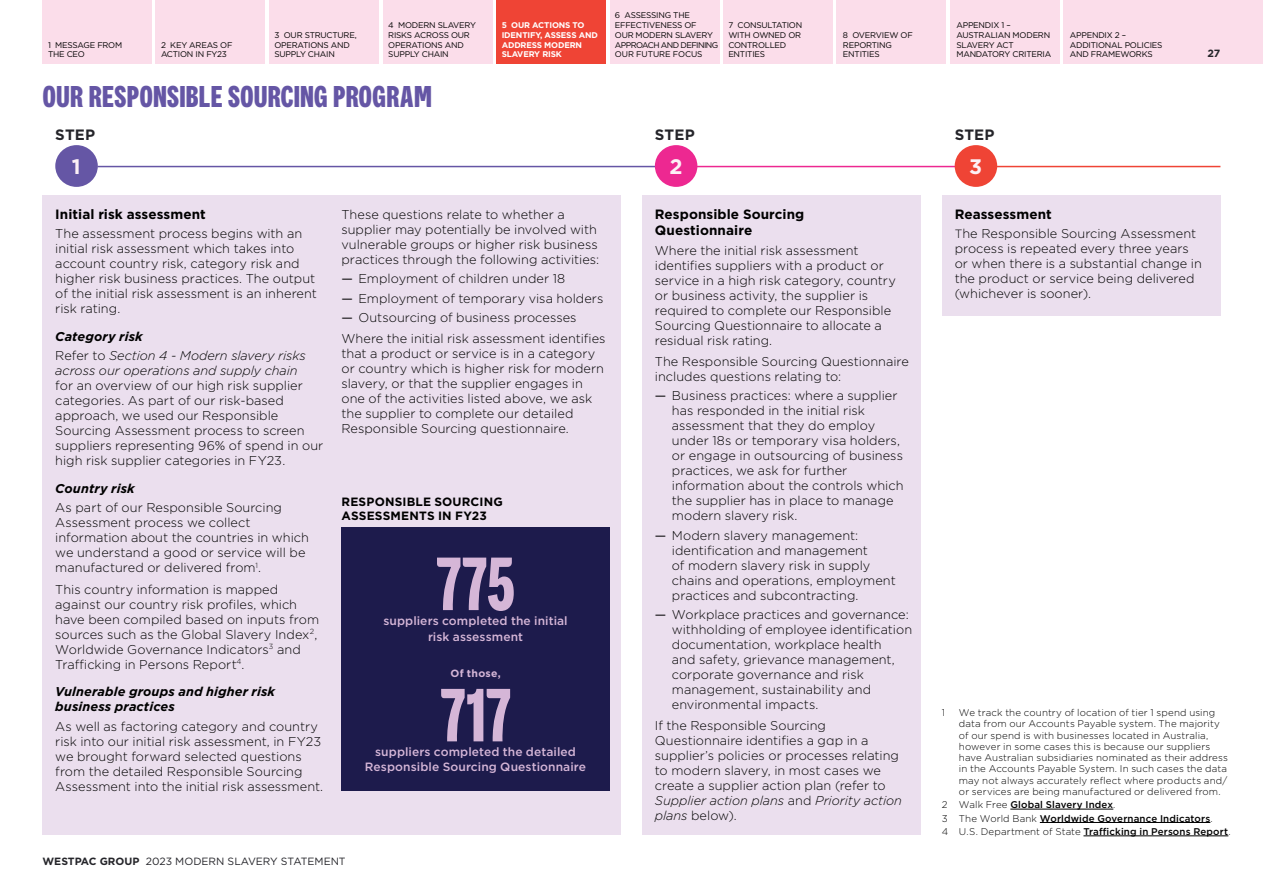
<style>
.page{position:relative;width:1263px;height:893px;background:#fff}
.page>*{position:absolute;margin:0;border:0;box-sizing:border-box;transform-origin:0 0}
.t1{font:700 75px "Westpac";color:#d5b6d7;scale:.9 1}
.t2{font:700 30px "Westpac";color:#6556a5}
.t3{font:700 21px "Gotham";color:#fdf0f6}
.t4{font:700 15px "Gotham";letter-spacing:.01em;color:#25252a}
.t5{font:700 13.5px/16.5px "Gotham";letter-spacing:.005em;color:#000}
.t6{font:300 12.75px/15px "Gotham";color:#000}
.t7{font:italic 700 12.75px/15px "Gotham";letter-spacing:.01em;color:#000}
.t8{font:500 12px/15.8px "Gotham";letter-spacing:.005em;color:#d5b6d7;text-align:center}
.t9{font:700 12px/13.5px "Gotham";letter-spacing:.015em;color:#000}
.t10{font:10.5px "Gotham";color:#25252a}
.t11{font:700 10.5px "Gotham";letter-spacing:.025em;color:#d5b6d7}
.t12{font:700 10.5px "Gotham";color:#25252a}
.t13{font:300 9.75px/11.2px "Gotham";letter-spacing:.01em;color:#000}
.t14{font:500 9.75px/13.4px "Gotham";letter-spacing:.015em;color:#000}
.t15{font:8.25px/9.8px "Gotham";letter-spacing:-.025em;color:#000}
.t16{font:700 8.25px/9.8px "Gotham";letter-spacing:-.02em;color:#fff}
.s1{font-style:italic}
.s2{font-weight:400}
.s3{font-weight:700}
.s4{font-size:12px}
.s5{font-weight:300}
</style>
<div class="page">
<hr style="left:979px;top:166px;width:241px;height:1px;background:#ef4435">
<hr style="left:689px;top:166px;width:267px;height:1px;background:#ed2891">
<div style="left:43px;top:196px;width:578px;height:639px;background:#ebdfee"></div>
<div style="left:642px;top:196px;width:279px;height:639px;background:#ebdfee"></div>
<div style="left:942px;top:196px;width:278px;height:120px;background:#ebdfee"></div>
<div style="left:955px;top:145px;width:42px;height:42px;background:#ef4435;border-radius:50%"></div>
<hr style="left:97px;top:166px;width:567px;height:1px;background:#6556a5">
<hr style="left:1010px;top:809px;width:103px;height:1px;background:#000">
<hr style="left:1040px;top:822px;width:170px;height:1px;background:#000">
<hr style="left:1083px;top:836px;width:145px;height:1px;background:#000">
<div style="left:55px;top:145px;width:43px;height:42px;background:#6556a5;border-radius:50%"></div>
<div style="left:341px;top:527px;width:269px;height:264px;background:#1d1b4c"></div>
<div style="left:655px;top:145px;width:42px;height:42px;background:#ed2891;border-radius:50%"></div>
<div style="left:610px;top:0;width:109px;height:64px;background:#fbddea"></div>
<div style="left:723px;top:0;width:110px;height:64px;background:#fbddea"></div>
<div style="left:836px;top:0;width:110px;height:64px;background:#fbddea"></div>
<div style="left:950px;top:0;width:110px;height:64px;background:#fbddea"></div>
<div style="left:1063px;top:0;width:200px;height:64px;background:#fbddea"></div>
<div style="left:383px;top:0;width:109px;height:64px;background:#fbddea"></div>
<div style="left:269px;top:0;width:110px;height:64px;background:#fbddea"></div>
<div style="left:156px;top:0;width:109px;height:64px;background:#fbddea"></div>
<div style="left:43px;top:0;width:109px;height:64px;background:#fbddea"></div>
<div style="left:496px;top:0;width:110px;height:64px;background:#ef4435"></div>
<p class="t15" style="left:615px;top:10px;width:105px">6 ASSESSING THE<br>EFFECTIVENESS OF<br>OUR MODERN SLAVERY<br>APPROACH AND DEFINING<br>OUR FUTURE FOCUS</p>
<p class="t15" style="left:728px;top:20px;width:75px">7 CONSULTATION<br>WITH OWNED OR<br>CONTROLLED<br>ENTITIES</p>
<p class="t15" style="left:843px;top:30px;width:71px">8 OVERVIEW OF<br>REPORTING<br>ENTITIES</p>
<p class="t15" style="left:956px;top:20px;width:96px">APPENDIX 1 –<br>AUSTRALIAN MODERN<br>SLAVERY ACT<br>MANDATORY CRITERIA</p>
<p class="t15" style="left:1070px;top:30px;width:94px">APPENDIX 2 –<br>ADDITIONAL POLICIES<br>AND FRAMEWORKS</p>
<p class="t15" style="left:388px;top:20px;width:89px">4 MODERN SLAVERY<br>RISKS ACROSS OUR<br>OPERATIONS AND<br>SUPPLY CHAIN</p>
<p class="t16" style="left:502px;top:20px;width:98px">5 OUR ACTIONS TO<br>IDENTIFY, ASSESS AND<br>ADDRESS MODERN<br>SLAVERY RISK</p>
<p class="t15" style="left:274px;top:30px;width:84px">3 OUR STRUCTURE,<br>OPERATIONS AND<br>SUPPLY CHAIN</p>
<p class="t15" style="left:48px;top:40px;width:76px">1 MESSAGE FROM<br>THE CEO</p>
<p class="t12" style="left:1207px;top:47px;width:14px">27</p>
<p class="t15" style="left:161px;top:40px;width:73px">2 KEY AREAS OF<br>ACTION IN FY23</p>
<h4 class="t2" style="left:43px;top:79px;width:391px">OUR RESPONSIBLE SOURCING PROGRAM</h4>
<h5 class="t4" style="left:55px;top:124px;width:41px">STEP</h5>
<h5 class="t3" style="left:72px;top:153px;width:10px">1</h5>
<h5 class="t5" style="left:55px;top:206px;width:152px">Initial risk assessment</h5>
<p class="t6" style="left:55px;top:226px;width:263px">The assessment process begins with an initial risk assessment which takes into account country risk, category risk and higher risk business practices. The output of the initial risk assessment is an inherent risk rating.</p>
<h6 class="t7" style="left:55px;top:329px;width:89px">Category risk</h6>
<p class="t6" style="left:55px;top:348px;width:269px">Refer to <span class="s1">Section 4 - Modern slavery risks across our operations and supply chain<br></span>for an overview of our high risk supplier categories. As part of our risk-based approach, we used our Responsible Sourcing Assessment process to screen suppliers representing 96% of spend in our high risk supplier categories in FY23.</p>
<h6 class="t7" style="left:55px;top:481px;width:81px">Country risk</h6>
<p class="t6" style="left:55px;top:500px;width:255px">As part of our Responsible Sourcing Assessment process we collect information about the countries in which we understand a good or service will be manufactured or delivered from<sup>1</sup>.</p>
<p class="t6" style="left:55px;top:581px;width:265px">This country information is mapped against our country risk profiles, which have been compiled based on inputs from sources such as the Global Slavery Index<sup>2</sup>, Worldwide Governance Indicators<sup>3</sup> and Trafficking in Persons Report<sup>4</sup>.</p>
<h6 class="t7" style="left:55px;top:684px;width:221px">Vulnerable groups and higher risk business practices</h6>
<p class="t6" style="left:55px;top:718px;width:269px">As well as factoring category and country risk into our initial risk assessment, in FY23 we brought forward selected questions from the detailed Responsible Sourcing Assessment into the initial risk assessment.</p>
<p class="t6" style="left:341px;top:207px;width:259px">These questions relate to whether a supplier may potentially be involved with vulnerable groups or higher risk business practices through the following activities:</p>
<p class="t6" style="left:341px;top:271px;width:225px"><span class="s2">—</span> Employment of children under 18</p>
<p class="t6" style="left:341px;top:290px;width:263px"><span class="s2">—</span> Employment of temporary visa holders</p>
<p class="t6" style="left:341px;top:309px;width:237px"><span class="s2">—</span> Outsourcing of business processes</p>
<p class="t6" style="left:341px;top:331px;width:266px">Where the initial risk assessment identifies that a product or service is in a category or country which is higher risk for modern slavery, or that the supplier engages in one of the activities listed above, we ask the supplier to complete our detailed Responsible Sourcing questionnaire.</p>
<h5 class="t9" style="left:341px;top:495px;width:163px">RESPONSIBLE SOURCING<br>ASSESSMENTS IN FY23</h5>
<p class="t1" style="left:436px;top:539px;width:90px">775</p>
<p class="t8" style="left:383px;top:613px;width:186px">suppliers completed the initial risk assessment</p>
<p class="t11" style="left:450px;top:666px;width:52px">Of those ,</p>
<p class="t1" style="left:440px;top:670px;width:81px">717</p>
<p class="t8" style="left:365px;top:744px;width:223px;line-height:15px">suppliers completed the detailed<br>Responsible Sourcing Questionnaire</p>
<p class="t10" style="left:43px;top:855px;width:305px"><span class="s3">WESTPAC GROUP</span> 2023 MODERN SLAVERY STATEMENT</p>
<h5 class="t4" style="left:655px;top:124px;width:41px">STEP</h5>
<h5 class="t3" style="left:669px;top:153px;width:15px">2</h5>
<h5 class="t5" style="left:655px;top:206px;width:151px">Responsible Sourcing<br>Questionnaire</h5>
<p class="t6" style="left:655px;top:242px;width:242px">Where the initial risk assessment identifies suppliers with a product or service in a high risk category, country or business activity, the supplier is required to complete our Responsible Sourcing Questionnaire to allocate a residual risk rating.</p>
<p class="t6" style="left:655px;top:354px;width:256px">The Responsible Sourcing Questionnaire includes questions relating to:</p>
<p class="t6" style="left:672px;top:388px;width:233px;text-indent:-17px"><span class="s2">—</span> Business practices: where a supplier has responded in the initial risk assessment that they do employ under 18s or temporary visa holders, or engage in outsourcing of business practices, we ask for further information about the controls which the supplier has in place to manage modern slavery risk.</p>
<p class="t6" style="left:672px;top:527px;width:225px;text-indent:-17px"><span class="s2">—</span> Modern slavery management: identification and management<br>of modern slavery risk in supply chains and operations, employment practices and subcontracting.</p>
<p class="t6" style="left:672px;top:606px;width:242px;text-indent:-17px"><span class="s2">—</span> Workplace practices and governance: withholding of employee identification documentation, workplace health<br>and safety, grievance management, corporate governance and risk management, sustainability and environmental impacts.</p>
<p class="t6" style="left:655px;top:718px;width:249px">If the Responsible Sourcing Questionnaire identifies a gap in a supplier’s policies or processes relating to modern slavery, in most cases we create a supplier action plan (refer to <span class="s1">Supplier action plans</span> and <span class="s1">Priority action plans</span> below).</p>
<h5 class="t4" style="left:955px;top:124px;width:41px">STEP</h5>
<h5 class="t3" style="left:969px;top:153px;width:15px">3</h5>
<h5 class="t5" style="left:955px;top:206px;width:99px">Reassessment</h5>
<p class="t6" style="left:955px;top:226px;width:249px"><span class="s4">T</span>he Responsible Sourcing Assessment process is repeated every three years or when there is a substantial change in the product or service being delivered (whichever is sooner).</p>
<p class="t13" style="left:942px;top:707px;width:5px">1</p>
<p class="t13" style="left:959px;top:707px;width:270px">We track the country of location of tier 1 spend using data from our Accounts Payable system. The majority of our spend is with businesses located in Australia, however in some cases this is because our suppliers have Australian subsidiaries nominated as their address in the Accounts Payable System. In such cases the data may not always accurately reflect where products and/ or services are being manufactured or delivered from.</p>
<p class="t14" style="left:942px;top:798px;width:290px"><span class="s5">2 Walk Free</span> Global Slavery Index<span class="s5">.<br>3 The World Bank</span> Worldwide Governance Indicators<span class="s5">.<br>4 U.S. Department of State</span> Trafficking in Persons Report<span class="s5">.</span></p>
</div>
